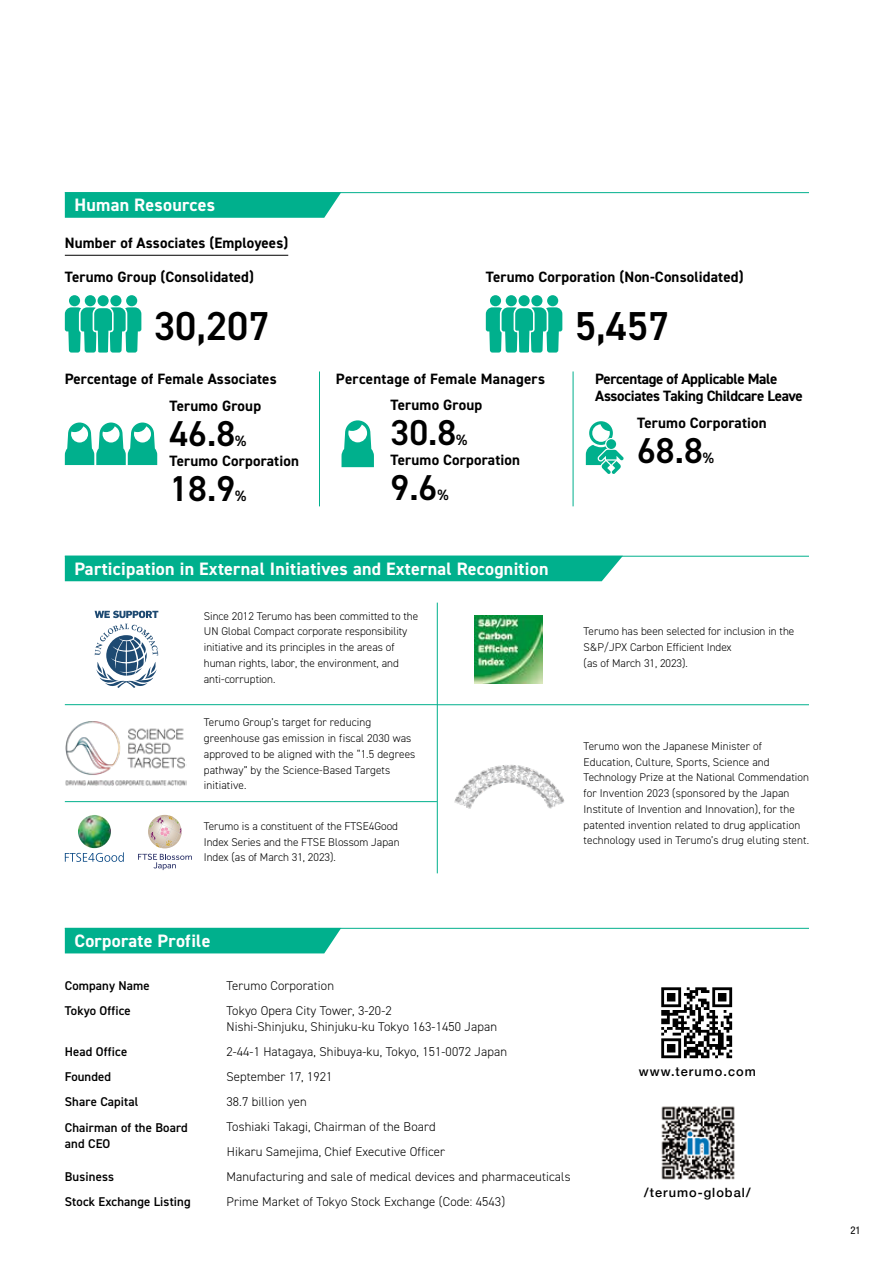
<style>
.page{position:relative;width:893px;height:1263px;background:#fff}
.page>*{position:absolute;margin:0;border:0;box-sizing:border-box;transform-origin:0 0}
.t1{font:600 40.5px "DIN2014";color:#000}
.t2{font:600 36px "DIN2014";color:#000}
.t3{font:700 18px "DIN2014";letter-spacing:.015em;color:#fff}
.t4{font:700 15px "DIN2014";letter-spacing:.01em;color:#000}
.t5{font:700 15px/17.2px "DIN2014";letter-spacing:-.02em;color:#000}
.t6{font:600 15px "DIN2014";color:#000}
.t7{font:300 12.75px/25px "DIN2014";letter-spacing:.01em;color:#000}
.t8{font:600 12.75px/16px "DIN2014";letter-spacing:.01em;color:#000}
.t9{font:500 12.75px "Helvetica Neue";letter-spacing:.08em;color:#000}
.t10{font:300 11.25px/15.8px "DIN2014";letter-spacing:.005em;color:#000}
.t11{font:condensed 10.65px "Helvetica Neue LT Std";color:#000}
</style>
<div class="page">
<svg style="left:65px;top:193px;width:276px;height:25px;background:#0ab391"></svg>
<div style="left:65px;top:557px;width:557px;height:24px;background:#00b08d"></div>
<hr style="left:65px;top:192px;width:744px;height:1px;background:#00b08d">
<hr style="left:65px;top:556px;width:744px;height:1px;background:#00b08d">
<hr style="left:65px;top:255px;width:223px;height:1px;background:#000">
<hr style="left:319px;top:371px;width:1px;height:135px;background:#00b08d">
<hr style="left:573px;top:371px;width:1px;height:135px;background:#00b08d">
<hr style="left:65px;top:928px;width:744px;height:1px;background:#00b08d">
<div style="left:65px;top:929px;width:276px;height:24px;background:#00b08d"></div>
<svg style="left:65px;top:422px;width:92px;height:43px"></svg>
<svg style="left:342px;top:420px;width:32px;height:47px"></svg>
<svg style="left:586px;top:421px;width:38px;height:53px"></svg>
<hr style="left:437px;top:603px;width:1px;height:270px;background:#00b08d">
<svg style="left:65px;top:307px;width:76px;height:46px;background:#32bfa3"></svg>
<div style="left:69px;top:295px;width:11px;height:11px;background:#00b08d;border-radius:50%"></div>
<div style="left:85px;top:295px;width:11px;height:11px;background:#00b08d;border-radius:50%"></div>
<div style="left:126px;top:295px;width:11px;height:11px;background:#00b08d;border-radius:50%"></div>
<div style="left:110px;top:295px;width:11px;height:11px;background:#00b08d;border-radius:50%"></div>
<div style="left:98px;top:295px;width:11px;height:11px;background:#00b08d;border-radius:50%"></div>
<svg style="left:486px;top:307px;width:76px;height:46px;background:#32bfa3"></svg>
<div style="left:490px;top:295px;width:11px;height:11px;background:#00b08d;border-radius:50%"></div>
<div style="left:506px;top:295px;width:11px;height:11px;background:#00b08d;border-radius:50%"></div>
<div style="left:547px;top:295px;width:11px;height:11px;background:#00b08d;border-radius:50%"></div>
<div style="left:531px;top:295px;width:11px;height:11px;background:#00b08d;border-radius:50%"></div>
<div style="left:518px;top:295px;width:12px;height:11px;background:#00b08d;border-radius:50%"></div>
<svg style="left:65px;top:852px;width:59px;height:10px"></svg>
<img style="left:78px;top:815px;width:33px;height:33px;border-radius:17px">
<svg style="left:138px;top:854px;width:54px;height:16px"></svg>
<svg style="left:148px;top:815px;width:34px;height:33px"></svg>
<hr style="left:437px;top:704px;width:372px;height:1px;background:#00b08d">
<hr style="left:65px;top:704px;width:372px;height:1px;background:#00b08d">
<hr style="left:65px;top:801px;width:372px;height:1px;background:#00b08d">
<svg style="left:95px;top:624px;width:63px;height:64px"></svg>
<svg style="left:95px;top:611px;width:63px;height:7px"></svg>
<img style="left:65px;top:721px;width:121px;height:65px">
<img style="left:661px;top:1106px;width:74px;height:74px">
<img style="left:454px;top:764px;width:111px;height:45px">
<img style="left:475px;top:615px;width:68px;height:68px">
<svg style="left:661px;top:987px;width:71px;height:71px"></svg>
<h3 class="t3" style="left:74px;top:193px;width:142px">Human Resources</h3>
<h3 class="t4" style="left:65px;top:233px;width:225px">Number of Associates (Employees)</h3>
<h3 class="t4" style="left:65px;top:267px;width:191px">Terumo Group (Consolidated)</h3>
<h1 class="t1" style="left:154px;top:299px;width:117px">30,207</h1>
<h3 class="t4" style="left:486px;top:267px;width:259px">Terumo Corporation (Non-Consolidated)</h3>
<h1 class="t1" style="left:575px;top:299px;width:96px">5,457</h1>
<h3 class="t4" style="left:65px;top:369px;width:213px">Percentage of Female Associates</h3>
<h3 class="t4" style="left:336px;top:369px;width:211px">Percentage of Female Managers</h3>
<h3 class="t5" style="left:595px;top:370px;width:209px">Percentage of Applicable Male<br>Associates Taking Childcare Leave</h3>
<h3 class="t4" style="left:391px;top:395px;width:93px">Terumo Group</h3>
<h3 class="t4" style="left:169px;top:396px;width:93px">Terumo Group</h3>
<h2 class="t2" style="left:169px;top:409px;width:67px">46.8</h2>
<h3 class="t6" style="left:235px;top:431px;width:13px">%</h3>
<h3 class="t4" style="left:169px;top:451px;width:131px">Terumo Corporation</h3>
<h2 class="t2" style="left:391px;top:408px;width:67px">30.8</h2>
<h3 class="t6" style="left:456px;top:430px;width:13px">%</h3>
<h3 class="t4" style="left:391px;top:450px;width:131px">Terumo Corporation</h3>
<h2 class="t2" style="left:169px;top:464px;width:67px">18.9</h2>
<h3 class="t6" style="left:235px;top:486px;width:13px">%</h3>
<h2 class="t2" style="left:391px;top:463px;width:48px">9.6</h2>
<h3 class="t6" style="left:437px;top:485px;width:13px">%</h3>
<h3 class="t3" style="left:74px;top:556px;width:476px">Participation in External Initiatives and External Recognition</h3>
<p class="t10" style="left:204px;top:608px;width:216px">Since 2012 Terumo has been committed to the UN Global Compact corporate responsibility initiative and its principles in the areas of human rights, labor, the environment, and anti-corruption.</p>
<p class="t10" style="left:204px;top:715px;width:213px">Terumo Group’s target for reducing greenhouse gas emission in fiscal 2030 was approved to be aligned with the “1.5 degrees pathway” by the Science-Based Targets initiative.</p>
<p class="t10" style="left:204px;top:818px;width:197px">Terumo is a constituent of the FTSE4Good<br>Index Series and the FTSE Blossom Japan<br>Index (as of March 31, 2023).</p>
<h3 class="t4" style="left:637px;top:413px;width:131px">Terumo Corporation</h3>
<h2 class="t2" style="left:637px;top:427px;width:67px">68.8</h2>
<h3 class="t6" style="left:703px;top:448px;width:13px">%</h3>
<p class="t10" style="left:584px;top:624px;width:212px">Terumo has been selected for inclusion in the<br>S&amp;P/JPX Carbon Efficient Index<br>(as of March 31, 2023).</p>
<p class="t10" style="left:584px;top:738px;width:227px">Terumo won the Japanese Minister of Education, Culture, Sports, Science and Technology Prize at the National Commendation for Invention 2023 (sponsored by the Japan Institute of Invention and Innovation), for the patented invention related to drug application technology used in Terumo’s drug eluting stent.</p>
<h3 class="t3" style="left:74px;top:929px;width:138px">Corporate Profile</h3>
<p class="t8" style="left:65px;top:977px;width:86px">Company Name</p>
<p class="t7" style="left:226px;top:973px;width:109px">Terumo Corporation</p>
<p class="t8" style="left:65px;top:1002px;width:68px">Tokyo Office</p>
<p class="t7" style="left:226px;top:1002px;width:272px;line-height:16.5px">Tokyo Opera City Tower, 3-20-2<br>Nishi-Shinjuku, Shinjuku-ku Tokyo 163-1450 Japan</p>
<p class="t8" style="left:65px;top:1043px;width:64px">Head Office</p>
<p class="t7" style="left:226px;top:1039px;width:282px">2-44-1 Hatagaya, Shibuya-ku, Tokyo, 151-0072 Japan</p>
<p class="t8" style="left:65px;top:1068px;width:48px">Founded</p>
<p class="t7" style="left:226px;top:1064px;width:108px">September 17, 1921</p>
<p class="t8" style="left:65px;top:1093px;width:75px">Share Capital</p>
<p class="t7" style="left:226px;top:1089px;width:220px">38.7 billion yen<br>Toshiaki Takagi, Chairman of the Board<br>Hikaru Samejima, Chief Executive Officer</p>
<p class="t8" style="left:65px;top:1168px;width:51px">Business</p>
<p class="t7" style="left:226px;top:1164px;width:346px">Manufacturing and sale of medical devices and pharmaceuticals</p>
<p class="t8" style="left:65px;top:1193px;width:127px">Stock Exchange Listing</p>
<p class="t7" style="left:226px;top:1189px;width:284px">Prime Market of Tokyo Stock Exchange (Code: 4543)　</p>
<p class="t8" style="left:65px;top:1119px;width:125px">Chairman of the Board and CEO</p>
<p class="t9" style="left:639px;top:1061px;width:118px">www.terumo.com</p>
<p class="t9" style="left:644px;top:1182px;width:108px">/terumo-global/</p>
<p class="t11" style="left:850px;top:1223px;width:12px">21</p>
</div>
